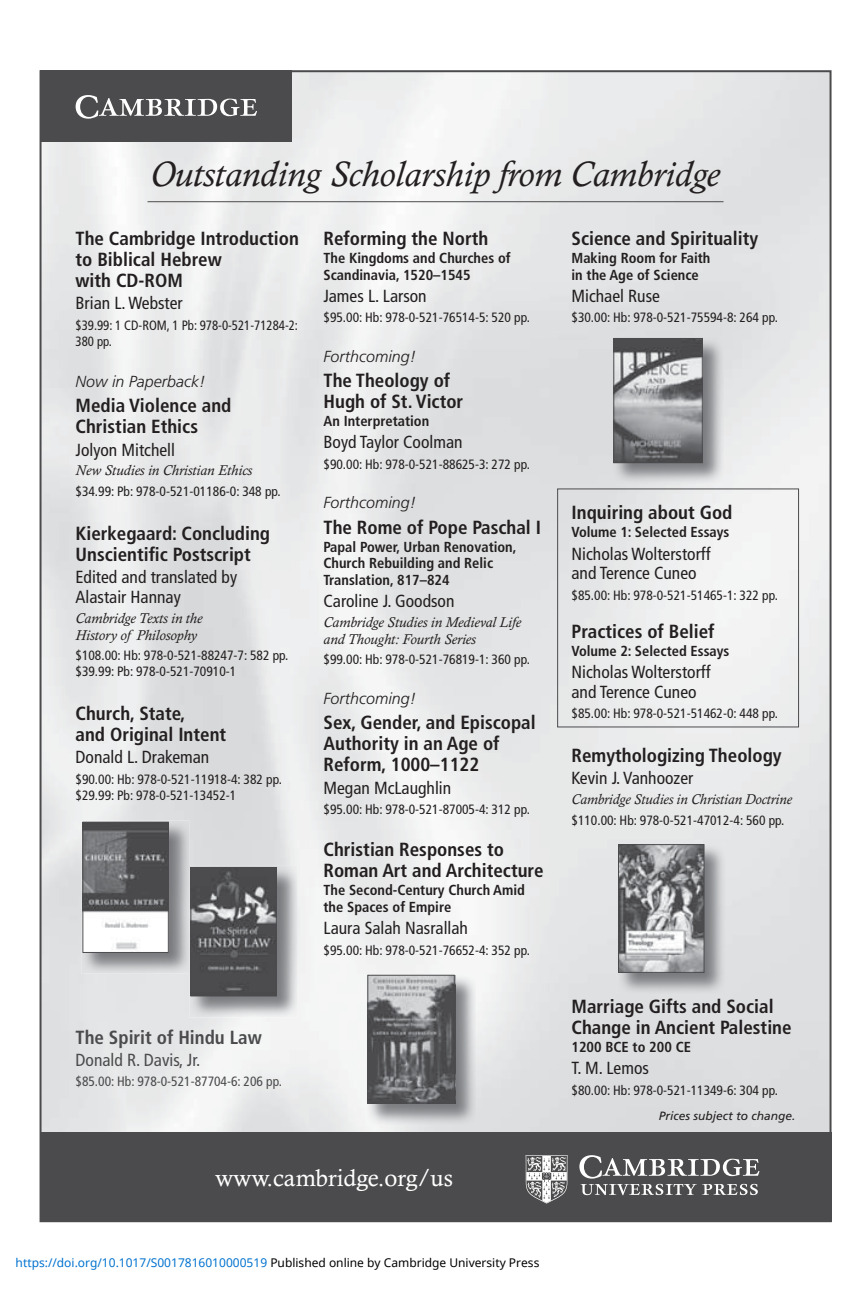
<style>
.page{position:relative;width:864px;height:1296px;background:#fff}
.page>*{position:absolute;margin:0;border:0;box-sizing:border-box;transform-origin:0 0}
.t1{font:italic 36px "Calisto MT Std";color:#231f20}
.t2{font:24px "Calisto MT Std";color:#fff}
.t3{font:700 condensed 19px/21px "Frutiger LT Std";color:#231f20}
.t4{font:700 condensed 19px "Frutiger LT Std";color:#4b4b4d}
.t5{font:condensed 17.6px/19.4px "Frutiger LT Std";color:#231f20}
.t6{font:condensed 17.6px "Frutiger LT Std";color:#4b4b4d}
.t7{font:italic 300 16px "Frutiger LT Std";color:#231f20}
.t8{font:700 condensed 14.4px/16.4px "Frutiger LT Std";color:#231f20}
.t9{font:italic 14.4px/17px "Calisto MT Std";color:#231f20}
.t10{font:condensed 13.6px/16px "Frutiger LT Std";color:#231f20}
.t11{font:condensed 13.6px/16px "Frutiger LT Std";color:#231f20;scale:.95 1}
.t12{font:condensed 13.6px "Frutiger LT Std";color:#4b4b4d}
.t13{font:12px "Noto Sans";color:#0172cf}
.t14{font:italic 12px "Frutiger LT Std";color:#231f20}
.s1{color:#000}
</style>
<div class="page">
<div style="left:40px;top:70px;width:252px;height:72px;background:#4b4b4d"></div>
<svg style="left:76px;top:95px;width:181px;height:24px"></svg>
<div style="left:40px;top:1132px;width:792px;height:90px;background:#4b4b4d"></div>
<svg style="left:579px;top:1155px;width:181px;height:40px"></svg>
<svg style="left:526px;top:1155px;width:42px;height:49px"></svg>
<hr style="left:148px;top:201px;width:576px;height:1px;background:#4b4b4d">
<div style="left:557px;top:489px;width:242px;height:238px;border:1px solid #4b4b4d"></div>
<img style="left:81px;top:821px;width:109px;height:153px">
<img style="left:85px;top:824px;width:82px;height:127px">
<div style="left:83px;top:822px;width:86px;height:131px;border:1px solid #4b4b4d"></div>
<img style="left:617px;top:843px;width:108px;height:151px">
<img style="left:620px;top:846px;width:82px;height:125px">
<div style="left:618px;top:844px;width:86px;height:129px;border:1px solid #4b4b4d"></div>
<img style="left:612px;top:337px;width:112px;height:147px">
<img style="left:616px;top:340px;width:85px;height:121px">
<div style="left:614px;top:338px;width:89px;height:125px;border:1px solid #4b4b4d"></div>
<img style="left:189px;top:866px;width:109px;height:152px">
<img style="left:189px;top:866px;width:1px;height:108px">
<img style="left:193px;top:869px;width:82px;height:125px">
<div style="left:191px;top:867px;width:86px;height:129px;border:1px solid #4b4b4d"></div>
<img style="left:366px;top:974px;width:110px;height:150px">
<img style="left:370px;top:977px;width:83px;height:124px">
<div style="left:368px;top:975px;width:87px;height:128px;border:1px solid #4b4b4d"></div>
<h1 class="t1" style="left:150px;top:160px;width:571px">Outstanding Scholarship from Cambridge</h1>
<h3 class="t3" style="left:76px;top:229px;width:225px">The Cambridge Introduction to Biblical Hebrew<br>with CD-ROM</h3>
<p class="t5" style="left:76px;top:295px;width:109px">Brian L. Webster</p>
<p class="t11" style="left:76px;top:318px;width:236px">$39.99: 1 CD-ROM, 1 Pb: 978-0-521-71284-2:<br>380 pp.</p>
<p class="t7" style="left:76px;top:376px;width:131px">Now in Paperback!</p>
<h3 class="t3" style="left:76px;top:396px;width:157px">Media Violence and<br>Christian Ethics</h3>
<p class="t5" style="left:76px;top:441px;width:101px">Jolyon Mitchell</p>
<p class="t9" style="left:76px;top:464px;width:178px">New Studies in Christian Ethics</p>
<p class="t10" style="left:76px;top:484px;width:207px">$34.99: Pb: 978-0-521-01186-0: 348 pp.</p>
<h3 class="t3" style="left:76px;top:524px;width:196px">Kierkegaard: Concluding<br>Unscientific Postscript</h3>
<p class="t5" style="left:76px;top:568px;width:163px">Edited and translated by<br>Alastair Hannay</p>
<p class="t9" style="left:76px;top:611px;width:128px">Cambridge Texts in the<br>History of Philosophy</p>
<p class="t10" style="left:76px;top:648px;width:214px">$108.00: Hb: 978-0-521-88247-7: 582 pp. $39.99: Pb: 978-0-521-70910-1</p>
<h3 class="t3" style="left:76px;top:704px;width:152px">Church, State,<br>and Original Intent</h3>
<p class="t5" style="left:76px;top:748px;width:135px">Donald L. Drakeman</p>
<p class="t10" style="left:76px;top:772px;width:208px">$90.00: Hb: 978-0-521-11918-4: 382 pp. $29.99: Pb: 978-0-521-13452-1</p>
<h3 class="t3" style="left:324px;top:229px;width:166px">Reforming the North</h3>
<p class="t8" style="left:324px;top:251px;width:189px">The Kingdoms and Churches of<br>Scandinavia, 1520–1545</p>
<p class="t5" style="left:324px;top:287px;width:105px">James L. Larson</p>
<p class="t10" style="left:324px;top:310px;width:208px">$95.00: Hb: 978-0-521-76514-5: 520 pp.</p>
<p class="t7" style="left:324px;top:351px;width:94px">Forthcoming!</p>
<h3 class="t3" style="left:324px;top:371px;width:141px">The Theology of<br>Hugh of St. Victor</h3>
<p class="t8" style="left:324px;top:414px;width:107px">An Interpretation</p>
<p class="t5" style="left:324px;top:434px;width:141px">Boyd Taylor Coolman</p>
<p class="t10" style="left:324px;top:457px;width:208px">$90.00: Hb: 978-0-521-88625-3: 272 pp.</p>
<p class="t7" style="left:324px;top:497px;width:94px">Forthcoming!</p>
<h3 class="t3" style="left:324px;top:518px;width:219px">The Rome of Pope Paschal I</h3>
<p class="t8" style="left:324px;top:539px;width:195px">Papal Power, Urban Renovation,<br>Church Rebuilding and Relic<br>Translation, 817–824</p>
<p class="t5" style="left:324px;top:592px;width:132px">Caroline J. Goodson</p>
<p class="t9" style="left:324px;top:615px;width:199px">Cambridge Studies in Medieval Life and Thought: Fourth Series</p>
<p class="t10" style="left:324px;top:652px;width:208px">$99.00: Hb: 978-0-521-76819-1: 360 pp.</p>
<p class="t7" style="left:324px;top:693px;width:94px">Forthcoming!</p>
<h3 class="t3" style="left:324px;top:713px;width:214px">Sex, Gender, and Episcopal<br>Authority in an Age of<br>Reform, 1000–1122</h3>
<p class="t5" style="left:324px;top:779px;width:129px">Megan McLaughlin</p>
<p class="t10" style="left:324px;top:802px;width:208px">$95.00: Hb: 978-0-521-87005-4: 312 pp.</p>
<h3 class="t3" style="left:324px;top:840px;width:222px">Christian Responses to<br>Roman Art and Architecture</h3>
<p class="t8" style="left:324px;top:883px;width:203px">The Second-Century Church Amid the Spaces of Empire</p>
<p class="t5" style="left:324px;top:919px;width:146px">Laura Salah Nasrallah</p>
<p class="t10" style="left:324px;top:943px;width:208px">$95.00: Hb: 978-0-521-76652-4: 352 pp.</p>
<h3 class="t4" style="left:76px;top:1028px;width:188px">The Spirit of Hindu Law</h3>
<p class="t6" style="left:76px;top:1051px;width:126px">Donald R. Davis, Jr.</p>
<p class="t12" style="left:76px;top:1075px;width:208px">$85.00: Hb: 978-0-521-87704-6: 206 pp.</p>
<h2 class="t2" style="left:215px;top:1169px;width:239px">www.cambridge.org/us</h2>
<p class="t13" style="left:16px;top:1255px;width:525px">https://doi.org/10.1017/S0017816010000519 <span class="s1">Published online by Cambridge University Press</span></p>
<h3 class="t3" style="left:572px;top:229px;width:188px">Science and Spirituality</h3>
<p class="t8" style="left:572px;top:251px;width:140px">Making Room for Faith in the Age of Science</p>
<p class="t5" style="left:572px;top:287px;width:90px">Michael Ruse</p>
<p class="t10" style="left:572px;top:310px;width:208px">$30.00: Hb: 978-0-521-75594-8: 264 pp.</p>
<h3 class="t3" style="left:572px;top:503px;width:162px">Inquiring about God</h3>
<p class="t8" style="left:572px;top:525px;width:159px">Volume 1: Selected Essays</p>
<p class="t5" style="left:572px;top:545px;width:141px">Nicholas Wolterstorff and Terence Cuneo</p>
<p class="t10" style="left:572px;top:588px;width:208px">$85.00: Hb: 978-0-521-51465-1: 322 pp.</p>
<h3 class="t3" style="left:572px;top:622px;width:145px">Practices of Belief</h3>
<p class="t8" style="left:572px;top:643px;width:159px">Volume 2: Selected Essays</p>
<p class="t5" style="left:572px;top:663px;width:141px">Nicholas Wolterstorff and Terence Cuneo</p>
<p class="t10" style="left:572px;top:706px;width:208px">$85.00: Hb: 978-0-521-51462-0: 448 pp.</p>
<h3 class="t3" style="left:572px;top:746px;width:212px">Remythologizing Theology</h3>
<p class="t5" style="left:572px;top:770px;width:123px">Kevin J. Vanhoozer</p>
<p class="t9" style="left:572px;top:792px;width:222px">Cambridge Studies in Christian Doctrine</p>
<p class="t10" style="left:572px;top:813px;width:214px">$110.00: Hb: 978-0-521-47012-4: 560 pp.</p>
<h3 class="t3" style="left:572px;top:997px;width:222px">Marriage Gifts and Social<br>Change in Ancient Palestine</h3>
<p class="t8" style="left:572px;top:1040px;width:121px">1200 BCE to 200 CE</p>
<p class="t5" style="left:572px;top:1060px;width:79px">T. M. Lemos</p>
<p class="t10" style="left:572px;top:1083px;width:208px">$80.00: Hb: 978-0-521-11349-6: 304 pp.</p>
<p class="t14" style="left:659px;top:1109px;width:138px">Prices subject to change.</p>
</div>
